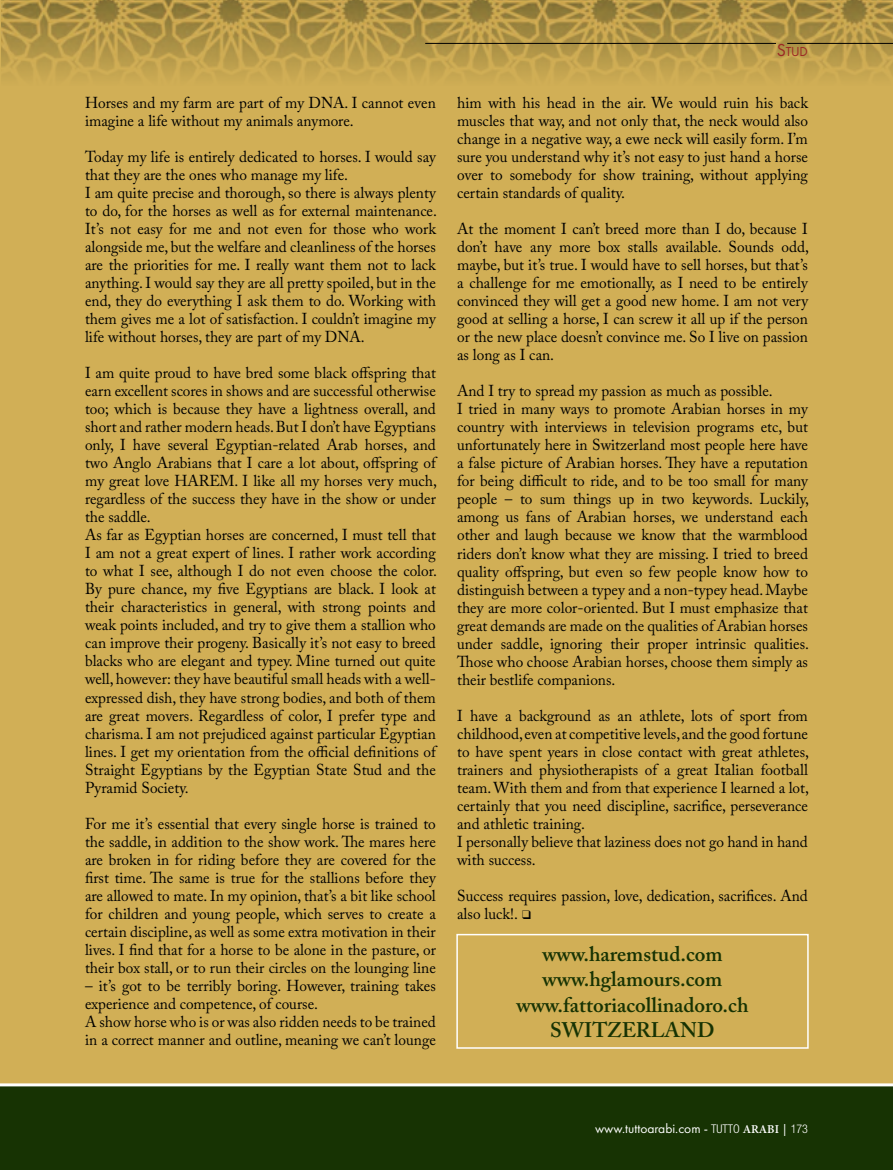
<style>
.page{position:relative;width:893px;height:1170px;background:#fff}
.page>*{position:absolute;margin:0;border:0;box-sizing:border-box;transform-origin:0 0}
.t1{font:600 21px/25.2px "Adobe Caslon Pro";color:#173303;text-align:center}
.t2{font:15.75px/18px "Adobe Caslon Pro";color:#000}
.t3{font:13.5px "Futura PT";color:#fff}
.t4{font:13.5px "Futura PT";color:#9c2724}
.s1{font-size:18px}
.s2{font-family:"Helvetica Neue LT Std";font-weight:300;font-stretch:condensed;font-size:12px}
.s3{font-family:"Minion Pro";font-weight:600;font-size:12px}
.s4{font-size:12px}
</style>
<div class="page">
<div style="left:0;top:0;width:893px;height:1169px;background:#d1af56"></div>
<img style="left:2px;top:0;width:891px;height:76px">
<div style="left:0;top:1084px;width:893px;height:85px;background:#173303"></div>
<hr style="left:787px;top:43px;width:106px;height:1px;background:#000">
<hr style="left:425px;top:43px;width:351px;height:1px;background:#000">
<hr style="left:0;top:1083px;width:893px;height:3px;background:#fff">
<div style="left:456px;top:933px;width:353px;height:115px;border:2px solid #fff"></div>
<p class="t2" style="left:85px;top:94px;width:352px">Horses and my farm are part of my DNA. I cannot even imagine a life without my animals anymore.</p>
<p class="t2" style="left:85px;top:148px;width:353px">Today my life is entirely dedicated to horses. I would say that they are the ones who manage my life.<br>I am quite precise and thorough, so there is always plenty to do, for the horses as well as for external maintenance.<br>It’s not easy for me and not even for those who work alongside me, but the welfare and cleanliness of the horses are the priorities for me. I really want them not to lack anything. I would say they are all pretty spoiled, but in the end, they do everything I ask them to do. Working with them gives me a lot of satisfaction. I couldn’t imagine my life without horses, they are part of my DNA.</p>
<p class="t2" style="left:85px;top:364px;width:353px">I am quite proud to have bred some black offspring that earn excellent scores in shows and are successful otherwise too; which is because they have a lightness overall, and short and rather modern heads. But I don’t have Egyptians only, I have several Egyptian-related Arab horses, and two Anglo Arabians that I care a lot about, offspring of my great love HAREM. I like all my horses very much, regardless of the success they have in the show or under the saddle.<br>As far as Egyptian horses are concerned, I must tell that I am not a great expert of lines. I rather work according to what I see, although I do not even choose the color.<br>By pure chance, my five Egyptians are black. I look at their characteristics in general, with strong points and weak points included, and try to give them a stallion who can improve their progeny. Basically it’s not easy to breed blacks who are elegant and typey. Mine turned out quite well, however: they have beautiful small heads with a well&shy;expressed dish, they have strong bodies, and both of them are great movers. Regardless of color, I prefer type and charisma. I am not prejudiced against particular Egyptian lines. I get my orientation from the official definitions of Straight Egyptians by the Egyptian State Stud and the Pyramid Society.</p>
<p class="t2" style="left:85px;top:814px;width:352px;text-align:justify">For me it’s essential that every single horse is trained to the saddle, in addition to the show work. The mares here are broken in for riding before they are covered for the first time. The same is true for the stallions before they are allowed to mate. In my opinion, that’s a bit like school for children and young people, which serves to create a certain discipline, as well as some extra motivation in their lives. I find that for a horse to be alone in the pasture, or their box stall, or to run their circles on the lounging line</p>
<p class="t2" style="left:85px;top:976px;width:352px">– it’s got to be terribly boring. However, training takes experience and competence, of course.<br>A show horse who is or was also ridden needs to be trained in a correct manner and outline, meaning we can’t lounge</p>
<p class="t4" style="left:777px;top:44px;width:33px"><span class="s1">S</span>TUD</p>
<p class="t2" style="left:457px;top:94px;width:352px;text-align:justify">him with his head in the air. We would ruin his back muscles that way, and not only that, the neck would also change in a negative way, a ewe neck will easily form. I’m sure you understand why it’s not easy to just hand a horse over to somebody for show training, without applying certain standards of quality.</p>
<p class="t2" style="left:457px;top:220px;width:353px;text-align:justify">At the moment I can’t breed more than I do, because I don’t have any more box stalls available. Sounds odd, maybe, but it’s true. I would have to sell horses, but that’s a challenge for me emotionally, as I need to be entirely convinced they will get a good new home. I am not very good at selling a horse, I can screw it all up if the person or the new place doesn’t convince me. So I live on passion as long as I can.</p>
<p class="t2" style="left:457px;top:382px;width:353px">And I try to spread my passion as much as possible.<br>I tried in many ways to promote Arabian horses in my country with interviews in television programs etc, but unfortunately here in Switzerland most people here have a false picture of Arabian horses. They have a reputation for being difficult to ride, and to be too small for many people – to sum things up in two keywords. Luckily, among us fans of Arabian horses, we understand each other and laugh because we know that the warmblood riders don’t know what they are missing. I tried to breed quality offspring, but even so few people know how to distinguish between a typey and a non-typey head. Maybe they are more color-oriented. But I must emphasize that great demands are made on the qualities of Arabian horses under saddle, ignoring their proper intrinsic qualities.<br>Those who choose Arabian horses, choose them simply as their bestlife companions.</p>
<p class="t2" style="left:457px;top:706px;width:353px">I have a background as an athlete, lots of sport from childhood, even at competitive levels, and the good fortune to have spent years in close contact with great athletes, trainers and physiotherapists of a great Italian football team. With them and from that experience I learned a lot, certainly that you need discipline, sacrifice, perseverance and athletic training.<br>I personally believe that laziness does not go hand in hand with success.</p>
<p class="t2" style="left:457px;top:886px;width:352px">Success requires passion, love, dedication, sacrifices. And also luck!. ❑</p>
<h1 class="t1" style="left:516px;top:941px;width:234px">www.haremstud.com www.hglamours.com www.fattoriacollinadoro.ch<br>SWITZERLAND</h1>
<p class="t3" style="left:595px;top:1119px;width:214px">www.tuttoarabi.com - <span class="s2">TUTTO</span> <span class="s3">ARABI</span> <span class="s4">|</span> <span class="s2">173</span></p>
</div>
